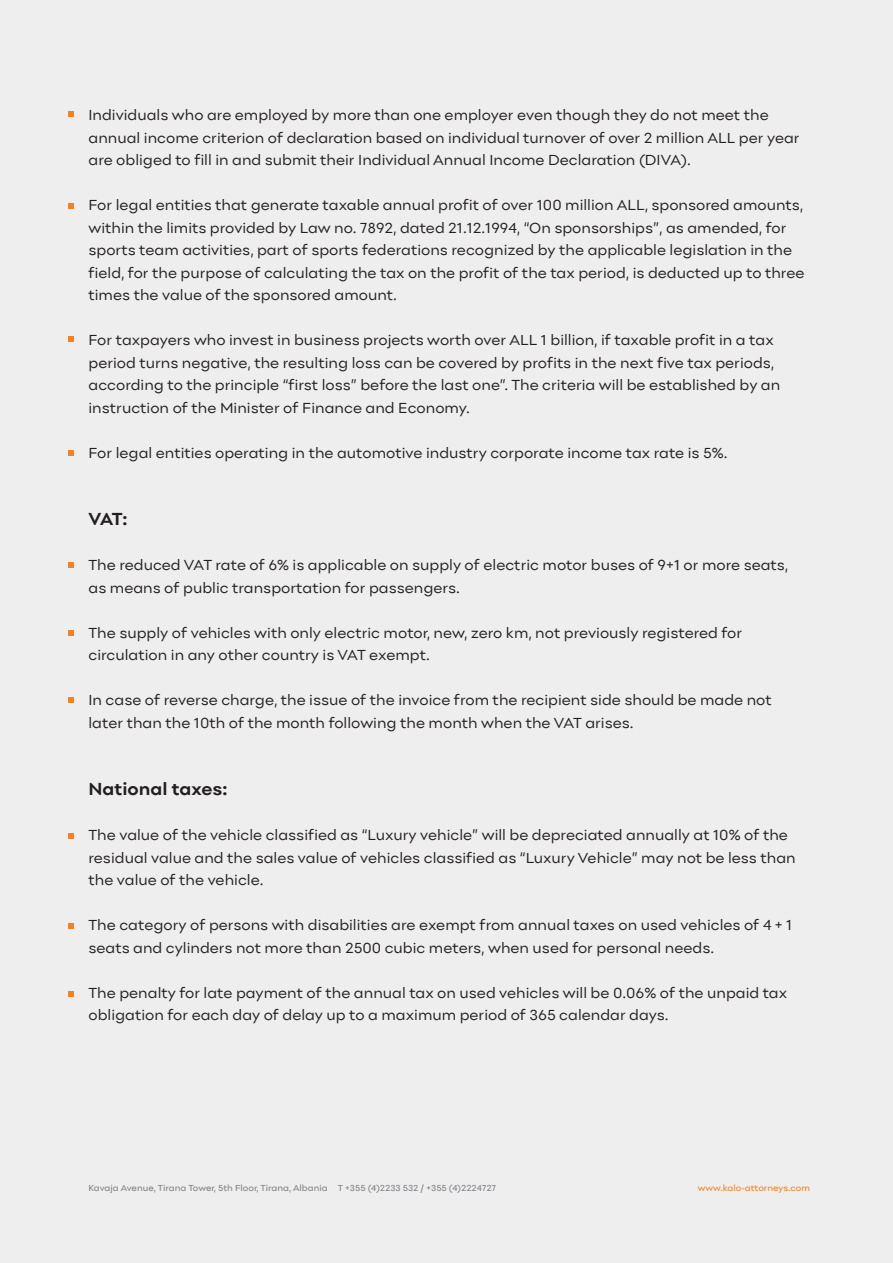
<style>
.page{position:relative;width:893px;height:1263px;background:#eeeeef}
.page>*{position:absolute;margin:0;border:0;box-sizing:border-box;transform-origin:0 0}
.t1{font:700 18px "Point";color:#231f20}
.t2{font:15px/22.5px "Point";color:#231f20}
.t3{font:9px "Point";color:#808284}
.t4{font:9px "Point";color:#f58120}
</style>
<div class="page">
<svg style="left:68px;top:450px;width:5px;height:5px"></svg>
<svg style="left:68px;top:337px;width:5px;height:5px"></svg>
<svg style="left:68px;top:203px;width:5px;height:5px"></svg>
<svg style="left:68px;top:112px;width:5px;height:5px"></svg>
<svg style="left:68px;top:563px;width:5px;height:5px"></svg>
<svg style="left:68px;top:630px;width:5px;height:5px"></svg>
<svg style="left:68px;top:923px;width:5px;height:5px"></svg>
<svg style="left:68px;top:833px;width:5px;height:5px"></svg>
<svg style="left:68px;top:697px;width:5px;height:5px"></svg>
<svg style="left:68px;top:991px;width:5px;height:5px"></svg>
<p class="t2" style="left:88px;top:104px;width:713px">Individuals who are employed by more than one employer even though they do not meet the annual income criterion of declaration based on individual turnover of over 2 million ALL per year are obliged to fill in and submit their Individual Annual Income Declaration (DIVA).</p>
<p class="t2" style="left:88px;top:194px;width:717px">For legal entities that generate taxable annual profit of over 100 million ALL, sponsored amounts, within the limits provided by Law no. 7892, dated 21.12.1994, “On sponsorships”, as amended, for sports team activities, part of sports federations recognized by the applicable legislation in the field, for the purpose of calculating the tax on the profit of the tax period, is deducted up to three times the value of the sponsored amount.</p>
<p class="t2" style="left:88px;top:329px;width:693px">For taxpayers who invest in business projects worth over ALL 1 billion, if taxable profit in a tax period turns negative, the resulting loss can be covered by profits in the next five tax periods, according to the principle “first loss” before the last one”. The criteria will be established by an instruction of the Minister of Finance and Economy.</p>
<p class="t2" style="left:88px;top:441px;width:641px">For legal entities operating in the automotive industry corporate income tax rate is 5%.</p>
<p class="t1" style="left:88px;top:508px;width:41px">VAT:</p>
<p class="t2" style="left:88px;top:554px;width:701px">The reduced VAT rate of 6% is applicable on supply of electric motor buses of 9+1 or more seats, as means of public transportation for passengers.</p>
<p class="t2" style="left:88px;top:621px;width:655px">The supply of vehicles with only electric motor, new, zero km, not previously registered for circulation in any other country is VAT exempt.</p>
<p class="t2" style="left:88px;top:689px;width:685px">In case of reverse charge, the issue of the invoice from the recipient side should be made not later than the 10th of the month following the month when the VAT arises.</p>
<p class="t1" style="left:88px;top:778px;width:140px">National taxes:</p>
<p class="t2" style="left:88px;top:824px;width:709px">The value of the vehicle classified as “Luxury vehicle” will be depreciated annually at 10% of the residual value and the sales value of vehicles classified as “Luxury Vehicle” may not be less than the value of the vehicle.</p>
<p class="t2" style="left:88px;top:914px;width:705px">The category of persons with disabilities are exempt from annual taxes on used vehicles of 4 + 1 seats and cylinders not more than 2500 cubic meters, when used for personal needs.</p>
<p class="t2" style="left:88px;top:981px;width:700px">The penalty for late payment of the annual tax on used vehicles will be 0.06% of the unpaid tax obligation for each day of delay up to a maximum period of 365 calendar days.</p>
<p class="t3" style="left:88px;top:1183px;width:409px">Kavaja Avenue, Tirana Tower, 5th Floor, Tirana, Albania T +355 (4)2233 532 / +355 (4)2224727</p>
<p class="t4" style="left:698px;top:1183px;width:114px">www.kalo-attorneys.com</p>
</div>
